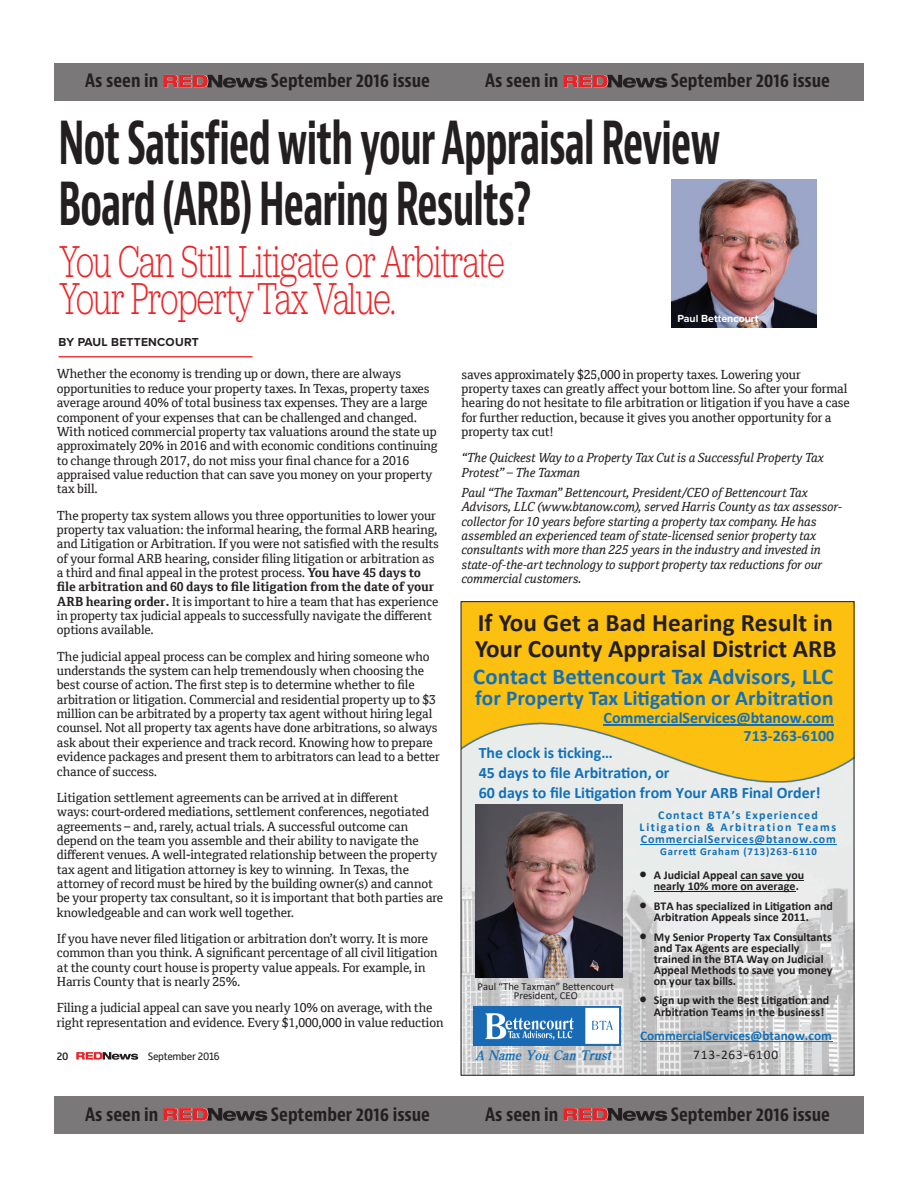
<style>
.page{position:relative;width:918px;height:1188px;background:#fff}
.page>*{position:absolute;margin:0;border:0;box-sizing:border-box;transform-origin:0 0}
.t1{font:700 condensed 57.6px/61.2px "Bernino Sans";letter-spacing:-.02em;color:#231f20;scale:.71 1}
.t2{font:300 46.5px/36.6px "Jubilat";letter-spacing:-.025em;color:#ee2326;scale:.71 1}
.t3{font:700 25.2px/26.5px "Calibri";color:#231f20}
.t4{font:700 22.65px "Calibri";letter-spacing:.01em;color:#1270b9}
.t5{font:700 21.15px "Calibri";letter-spacing:.005em;color:#1270b9}
.t6{font:700 condensed 18px "Bernino Sans";color:#231f20}
.t7{font:700 16.05px "Calibri";color:#1270b9}
.t8{font:700 15.9px/19.6px "Calibri";color:#1270b9}
.t9{font:700 13.2px/19.4px "Calibri";color:#1270b9;text-align:center}
.t10{font:italic 700 13.2px "Roomy";letter-spacing:.05em;color:#1270b9}
.t11{font:12.6px/14.4px "Cordale";letter-spacing:-.01em;color:#231f20}
.t12{font:italic 12.6px/14.4px "Cordale";letter-spacing:-.01em;color:#231f20}
.t13{font:700 12px/11.1px "Calibri";color:#231f20}
.t14{font:700 12px/12.3px "Calibri";letter-spacing:.09em;color:#1270b9;text-align:center}
.t15{font:700 12px "Proxima Nova";letter-spacing:.02em;color:#231f20}
.t16{font:10.65px/9px "Calibri";color:#231f20;text-align:center}
.t17{font:700 10.65px "Calibri";letter-spacing:.075em;color:#1270b9}
.t18{font:700 10.65px "Proxima Nova";color:#fff}
.t19{font:10.65px "Alwyn New";letter-spacing:-.03em;color:#231f20}
.t20{font:500 10.65px "Alwyn New";color:#231f20}
.s1{font-weight:700}
.s2{font-weight:400;color:#231f20}
</style>
<div class="page">
<svg style="left:76px;top:1052px;width:62px;height:8px"></svg>
<hr style="left:59px;top:356px;width:194px;height:1px;background:#ee2326">
<img style="left:671px;top:179px;width:145px;height:148px">
<img style="left:463px;top:783px;width:389px;height:290px">
<img style="left:463px;top:604px;width:389px;height:179px">
<hr style="left:604px;top:725px;width:230px;height:1px;background:#1270b9">
<hr style="left:641px;top:845px;width:196px;height:1px;background:#1270b9">
<hr style="left:741px;top:880px;width:63px;height:1px;background:#231f20">
<hr style="left:654px;top:891px;width:142px;height:1px;background:#231f20">
<img style="left:476px;top:805px;width:146px;height:172px">
<hr style="left:640px;top:1041px;width:192px;height:1px;background:#1270b9">
<img style="left:473px;top:1007px;width:148px;height:39px">
<div style="left:54px;top:63px;width:810px;height:38px;background:#7b7879"></div>
<div style="left:54px;top:1096px;width:810px;height:38px;background:#7b7879"></div>
<svg style="left:163px;top:75px;width:104px;height:13px"></svg>
<svg style="left:563px;top:75px;width:104px;height:13px"></svg>
<svg style="left:163px;top:1108px;width:104px;height:13px"></svg>
<svg style="left:563px;top:1108px;width:104px;height:13px"></svg>
<p class="t6" style="left:85px;top:70px;width:75px">As seen in</p>
<p class="t6" style="left:271px;top:70px;width:161px">September 2016 issue</p>
<p class="t6" style="left:485px;top:70px;width:75px">As seen in</p>
<p class="t6" style="left:671px;top:70px;width:161px">September 2016 issue</p>
<p class="t1" style="left:59px;top:114px;width:934px">Not Satisfied with your Appraisal Review<br>Board (ARB) Hearing Results?</p>
<p class="t2" style="left:59px;top:242px;width:630px">You Can Still Litigate or Arbitrate<br>Your Property Tax Value.</p>
<p class="t15" style="left:59px;top:334px;width:142px">BY PAUL BETTENCOURT</p>
<p class="t18" style="left:677px;top:312px;width:82px">Paul Bettencourt</p>
<p class="t11" style="left:57px;top:367px;width:382px">Whether the economy is trending up or down, there are always opportunities to reduce your property taxes. In Texas, property taxes average around 40% of total business tax expenses. They are a large component of your expenses that can be challenged and changed.<br>With noticed commercial property tax valuations around the state up approximately 20% in 2016 and with economic conditions continuing to change through 2017, do not miss your final chance for a 2016 appraised value reduction that can save you money on your property tax bill.</p>
<p class="t11" style="left:57px;top:508px;width:384px">The property tax system allows you three opportunities to lower your property tax valuation: the informal hearing, the formal ARB hearing, and Litigation or Arbitration. If you were not satisfied with the results of your formal ARB hearing, consider filing litigation or arbitration as a third and final appeal in the protest process. <span class="s1">You have 45 days to file arbitration and 60 days to file litigation from the date of your ARB hearing order.</span> It is important to hire a team that has experience in property tax judicial appeals to successfully navigate the different options available.</p>
<p class="t11" style="left:57px;top:649px;width:385px">The judicial appeal process can be complex and hiring someone who understands the system can help tremendously when choosing the best course of action. The first step is to determine whether to file arbitration or litigation. Commercial and residential property up to $3 million can be arbitrated by a property tax agent without hiring legal counsel. Not all property tax agents have done arbitrations, so always ask about their experience and track record. Knowing how to prepare evidence packages and present them to arbitrators can lead to a better chance of success.</p>
<p class="t11" style="left:57px;top:790px;width:388px">Litigation settlement agreements can be arrived at in different<br>ways: court-ordered mediations, settlement conferences, negotiated agreements – and, rarely, actual trials. A successful outcome can depend on the team you assemble and their ability to navigate the different venues. A well-integrated relationship between the property tax agent and litigation attorney is key to winning. In Texas, the attorney of record must be hired by the building owner(s) and cannot be your property tax consultant, so it is important that both parties are knowledgeable and can work well together.</p>
<p class="t11" style="left:57px;top:931px;width:382px">If you have never filed litigation or arbitration don’t worry. It is more common than you think. A significant percentage of all civil litigation at the county court house is property value appeals. For example, in Harris County that is nearly 25%.</p>
<p class="t11" style="left:57px;top:1001px;width:388px">Filing a judicial appeal can save you nearly 10% on average, with the right representation and evidence. Every $1,000,000 in value reduction</p>
<p class="t20" style="left:57px;top:1050px;width:13px">20</p>
<p class="t19" style="left:148px;top:1050px;width:73px">September 2016</p>
<p class="t11" style="left:462px;top:367px;width:390px">saves approximately $25,000 in property taxes. Lowering your property taxes can greatly affect your bottom line. So after your formal hearing do not hesitate to file arbitration or litigation if you have a case for further reduction, because it gives you another opportunity for a property tax cut!</p>
<p class="t12" style="left:462px;top:451px;width:364px">“The Quickest Way to a Property Tax Cut is a Successful Property Tax<br>Protest” – The Taxman</p>
<p class="t12" style="left:462px;top:485px;width:382px">Paul “The Taxman” Bettencourt, President/CEO of Bettencourt Tax Advisors, LLC (www.btanow.com), served Harris County as tax assessor&shy;collector for 10 years before starting a property tax company. He has assembled an experienced team of state-licensed senior property tax consultants with more than 225 years in the industry and invested in state-of-the-art technology to support property tax reductions for our commercial customers.</p>
<p class="t3" style="left:475px;top:608px;width:363px">If You Get a Bad Hearing Result in<br>Your County Appraisal District ARB</p>
<p class="t4" style="left:473px;top:660px;width:362px">Contact Bettencourt Tax Advisors, LLC</p>
<p class="t5" style="left:475px;top:683px;width:360px">for Property Tax Litigation or Arbitration</p>
<p class="t8" style="left:604px;top:708px;width:232px">CommercialServices@btanow.com</p>
<p class="t7" style="left:744px;top:724px;width:92px">713-263-6100</p>
<p class="t8" style="left:479px;top:743px;width:343px">The clock is ticking…<br>45 days to file Arbitration, or<br>60 days to file Litigation from Your ARB Final Order!</p>
<p class="t14" style="left:640px;top:808px;width:198px">Contact BTA’s Experienced<br>Litigation &amp; Arbitration Teams<br>CommercialServices@btanow.com</p>
<p class="t17" style="left:660px;top:844px;width:158px">Garrett Graham (713)263-6110</p>
<p class="t13" style="left:654px;top:869px;width:152px;line-height:11.6px;text-indent:-14px">• A Judicial Appeal can save you nearly 10% more on average.</p>
<p class="t13" style="left:654px;top:899px;width:181px;line-height:11.6px;text-indent:-14px">• BTA has specialized in Litigation and<br>Arbitration Appeals since 2011.</p>
<p class="t13" style="left:654px;top:931px;width:180px;text-indent:-14px">• My Senior Property Tax Consultants and Tax Agents are especially trained in the BTA Way on Judicial<br>Appeal Methods to save you money on your tax bills.</p>
<p class="t13" style="left:654px;top:994px;width:177px;line-height:11.6px;text-indent:-14px">• Sign up with the Best Litigation and<br>Arbitration Teams in the business!</p>
<p class="t9" style="left:640px;top:1026px;width:193px">CommercialServices@btanow.com<br><span class="s2">713-263-6100</span></p>
<p class="t16" style="left:478px;top:982px;width:138px">Paul “The Taxman” Bettencourt<br>President, CEO</p>
<p class="t10" style="left:476px;top:1043px;width:137px">A Name You Can Trust</p>
<p class="t6" style="left:85px;top:1103px;width:75px">As seen in</p>
<p class="t6" style="left:271px;top:1103px;width:161px">September 2016 issue</p>
<p class="t6" style="left:485px;top:1103px;width:75px">As seen in</p>
<p class="t6" style="left:671px;top:1103px;width:161px">September 2016 issue</p>
</div>
